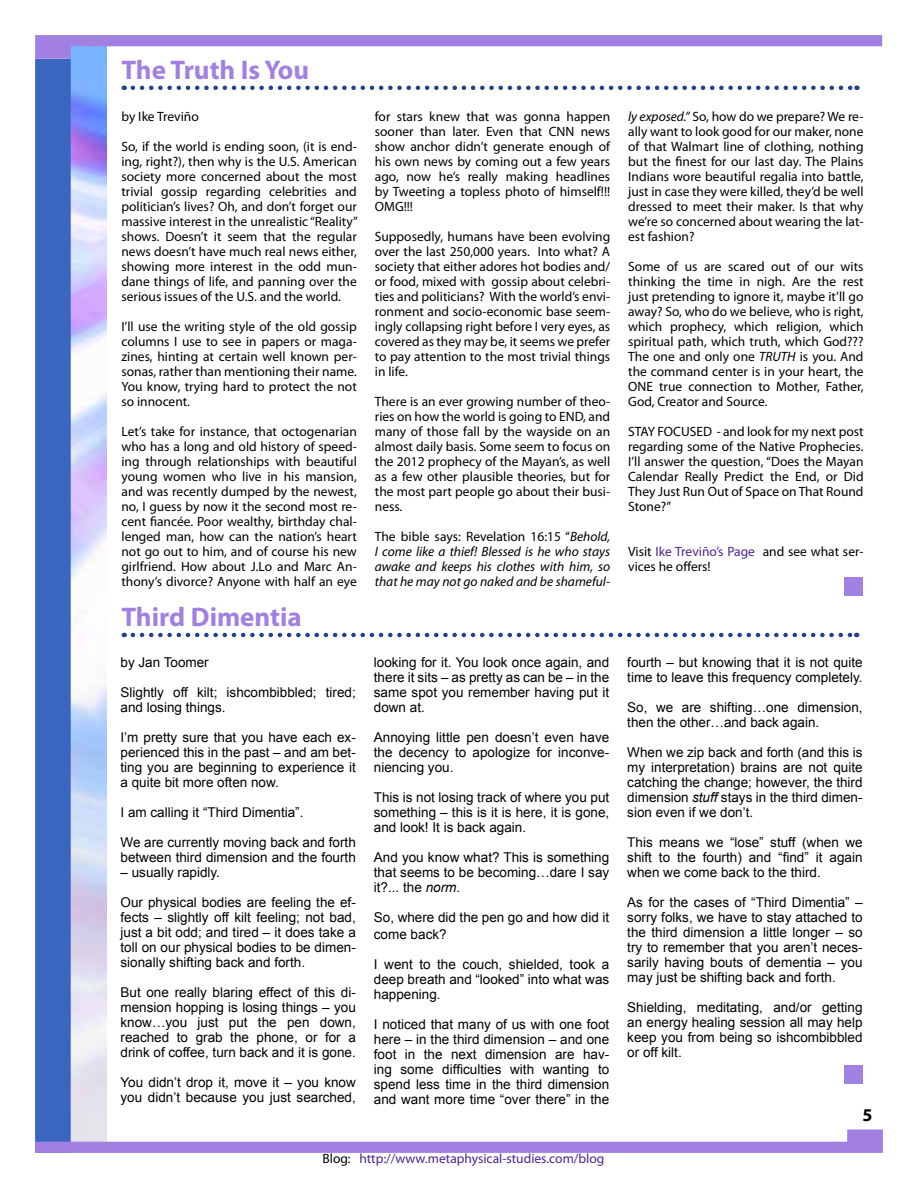
<style>
.page{position:relative;width:918px;height:1188px;background:#fff}
.page>*{position:absolute;margin:0;border:0;box-sizing:border-box;transform-origin:0 0}
.t1{font:700 27px "Myriad Pro";color:#a180e2}
.t2{font:700 18px "Myriad Pro";color:#000}
.t3{font:13.5px/15px "Myriad Pro";color:#000;text-align:justify}
.t4{font:13.5px/15px "Arial";color:#000;text-align:justify}
.t5{font:italic 13.5px/15px "Myriad Pro";color:#000;text-align:justify}
.t6{font:13.5px "Myriad Pro";color:#4b2490}
.s1{font-style:normal}
.s2{font-style:italic}
.s3{color:#000}
.s4{color:#4b2490}
</style>
<div class="page">
<img style="left:71px;top:59px;width:35px;height:1070px">
<div style="left:35px;top:59px;width:36px;height:1094px;background:#3a66bf"></div>
<svg style="left:35px;top:35px;width:847px;height:24px"></svg>
<svg style="left:35px;top:1129px;width:848px;height:24px"></svg>
<div style="left:844px;top:577px;width:19px;height:18px;background:#a181e3"></div>
<div style="left:844px;top:1065px;width:19px;height:19px;background:#a181e3"></div>
<svg style="left:133px;top:86px;width:725px;height:4px"></svg>
<svg style="left:133px;top:633px;width:724px;height:4px"></svg>
<h1 class="t1" style="left:122px;top:52px;width:189px">The Truth Is You</h1>
<p class="t3" style="left:121px;top:109px;width:79px">by Ike Treviño</p>
<p class="t3" style="left:121px;top:139px;width:238px">So, if the world is ending soon, (it is end&shy;ing, right?), then why is the U.S. American society more concerned about the most trivial gossip regarding celebrities and politician’s lives? Oh, and don’t forget our massive interest in the unrealistic “Reality” shows. Doesn’t it seem that the regular news doesn’t have much real news either, showing more interest in the odd mun&shy;dane things of life, and panning over the serious issues of the U.S. and the world.</p>
<p class="t3" style="left:121px;top:319px;width:237px">I’ll use the writing style of the old gossip columns I use to see in papers or maga&shy;zines, hinting at certain well known per&shy;sonas, rather than mentioning their name.<br>You know, trying hard to protect the not so innocent.</p>
<p class="t3" style="left:121px;top:424px;width:237px">Let’s take for instance, that octogenarian who has a long and old history of speed&shy;ing through relationships with beautiful young women who live in his mansion, and was recently dumped by the newest, no, I guess by now it the second most re&shy;cent fiancée. Poor wealthy, birthday chal&shy;lenged man, how can the nation’s heart not go out to him, and of course his new girlfriend. How about J.Lo and Marc An&shy;thony’s divorce? Anyone with half an eye</p>
<h1 class="t1" style="left:122px;top:599px;width:182px">Third Dimentia</h1>
<p class="t4" style="left:121px;top:655px;width:90px">by Jan Toomer</p>
<p class="t4" style="left:121px;top:685px;width:237px">Slightly off kilt; ishcombibbled; tired; and losing things.</p>
<p class="t4" style="left:121px;top:730px;width:237px">I’m pretty sure that you have each ex&shy;perienced this in the past – and am bet&shy;ting you are beginning to experience it a quite bit more often now.</p>
<p class="t4" style="left:121px;top:805px;width:185px">I am calling it “Third Dimentia”.</p>
<p class="t4" style="left:121px;top:835px;width:237px">We are currently moving back and forth between third dimension and the fourth</p>
<p class="t4" style="left:121px;top:865px;width:101px">– usually rapidly.</p>
<p class="t4" style="left:121px;top:895px;width:237px">Our physical bodies are feeling the ef&shy;fects – slightly off kilt feeling; not bad, just a bit odd; and tired – it does take a toll on our physical bodies to be dimen&shy;sionally shifting back and forth.</p>
<p class="t4" style="left:121px;top:985px;width:237px">But one really blaring effect of this di&shy;mension hopping is losing things – you know…you just put the pen down, reached to grab the phone, or for a drink of coffee, turn back and it is gone.</p>
<p class="t4" style="left:121px;top:1075px;width:237px">You didn’t drop it, move it – you know you didn’t because you just searched,</p>
<p class="t3" style="left:375px;top:109px;width:237px">for stars knew that was gonna happen sooner than later. Even that CNN news show anchor didn’t generate enough of his own news by coming out a few years ago, now he’s really making headlines by Tweeting a topless photo of himself!!!<br>OMG!!!</p>
<p class="t3" style="left:375px;top:229px;width:237px">Supposedly, humans have been evolving over the last 250,000 years. Into what? A society that either adores hot bodies and/ or food, mixed with gossip about celebri&shy;ties and politicians? With the world’s envi&shy;ronment and socio-economic base seem&shy;ingly collapsing right before I very eyes, as covered as they may be, it seems we prefer to pay attention to the most trivial things in life.</p>
<p class="t3" style="left:375px;top:394px;width:237px">There is an ever growing number of theo&shy;ries on how the world is going to END, and many of those fall by the wayside on an almost daily basis. Some seem to focus on the 2012 prophecy of the Mayan’s, as well as a few other plausible theories, but for the most part people go about their busi&shy;ness.</p>
<p class="t5" style="left:375px;top:529px;width:237px"><span class="s1">The bible says: Revelation 16:15 “</span>Behold, I come like a thief! Blessed is he who stays awake and keeps his clothes with him, so that he may not go naked and be shameful-</p>
<p class="t4" style="left:374px;top:655px;width:237px">looking for it. You look once again, and there it sits – as pretty as can be – in the same spot you remember having put it down at.</p>
<p class="t4" style="left:374px;top:730px;width:237px">Annoying little pen doesn’t even have the decency to apologize for inconve&shy;niencing you.</p>
<p class="t4" style="left:374px;top:790px;width:237px">This is not losing track of where you put something – this is it is here, it is gone, and look! It is back again.</p>
<p class="t4" style="left:374px;top:850px;width:237px">And you know what? This is something that seems to be becoming…dare I say it?... the <span class="s2">norm</span>.</p>
<p class="t4" style="left:374px;top:909px;width:237px;line-height:16.5px">So, where did the pen go and how did it come back?</p>
<p class="t4" style="left:374px;top:957px;width:237px">I went to the couch, shielded, took a deep breath and “looked” into what was happening.</p>
<p class="t4" style="left:374px;top:1017px;width:237px">I noticed that many of us with one foot here – in the third dimension – and one foot in the next dimension are hav&shy;ing some difficulties with wanting to spend less time in the third dimension and want more time “over there” in the</p>
<p class="t6" style="left:322px;top:1150px;width:283px"><span class="s3">Blog:</span> http://www.metaphysical-studies.com/blog</p>
<p class="t3" style="left:628px;top:109px;width:237px"><span class="s2">ly exposed.”</span> So, how do we prepare? We re&shy;ally want to look good for our maker, none of that Walmart line of clothing, nothing but the finest for our last day. The Plains Indians wore beautiful regalia into battle, just in case they were killed, they’d be well dressed to meet their maker. Is that why we’re so concerned about wearing the lat&shy;est fashion?</p>
<p class="t3" style="left:628px;top:259px;width:237px">Some of us are scared out of our wits thinking the time in nigh. Are the rest just pretending to ignore it, maybe it’ll go away? So, who do we believe, who is right, which prophecy, which religion, which spiritual path, which truth, which God???<br>The one and only one <span class="s2">TRUTH</span> is you. And the command center is in your heart, the ONE true connection to Mother, Father, God, Creator and Source.</p>
<p class="t3" style="left:628px;top:424px;width:237px">STAY FOCUSED - and look for my next post regarding some of the Native Prophecies.<br>I’ll answer the question, “Does the Mayan Calendar Really Predict the End, or Did They Just Run Out of Space on That Round Stone?”</p>
<p class="t3" style="left:628px;top:544px;width:237px">Visit <span class="s4">Ike Treviño’s Page</span> and see what ser&shy;vices he offers!</p>
<p class="t4" style="left:627px;top:655px;width:237px">fourth – but knowing that it is not quite time to leave this frequency completely.</p>
<p class="t4" style="left:627px;top:700px;width:237px">So, we are shifting…one dimension, then the other…and back again.</p>
<p class="t4" style="left:627px;top:745px;width:237px">When we zip back and forth (and this is my interpretation) brains are not quite catching the change; however, the third dimension <span class="s2">stuff</span> stays in the third dimen&shy;sion even if we don’t.</p>
<p class="t4" style="left:627px;top:835px;width:237px">This means we “lose” stuff (when we shift to the fourth) and “find” it again when we come back to the third.</p>
<p class="t4" style="left:627px;top:895px;width:237px">As for the cases of “Third Dimentia” – sorry folks, we have to stay attached to the third dimension a little longer – so try to remember that you aren’t neces&shy;sarily having bouts of dementia – you may just be shifting back and forth.</p>
<p class="t4" style="left:627px;top:1000px;width:237px">Shielding, meditating, and/or getting an energy healing session all may help keep you from being so ishcombibbled or off kilt.</p>
<h2 class="t2" style="left:862px;top:1103px;width:11px">5</h2>
</div>
